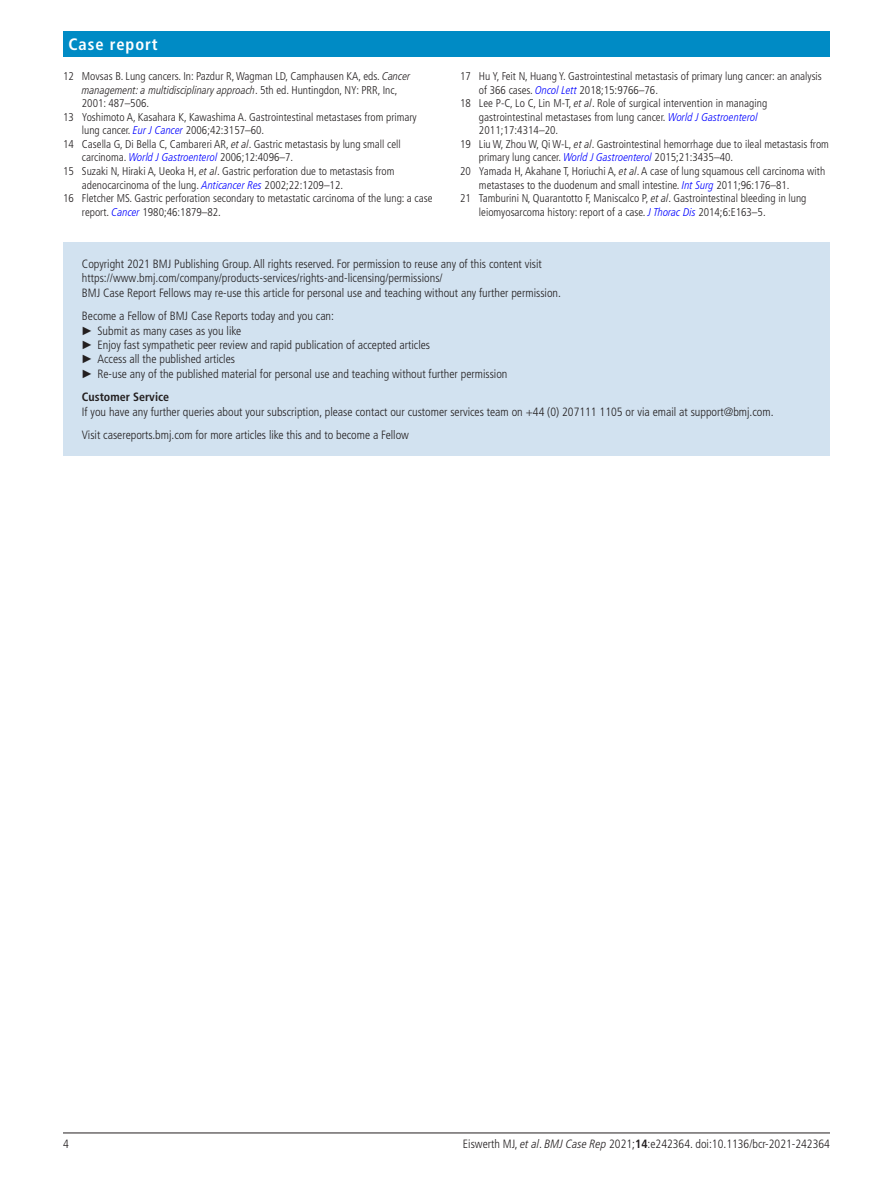
<style>
.page{position:relative;width:893px;height:1191px;background:#fff}
.page>*{position:absolute;margin:0;border:0;box-sizing:border-box;transform-origin:0 0}
.t1{font:700 condensed 16.5px "Frutiger LT Pro";letter-spacing:.055em;color:#fff}
.t2{font:300 condensed 12px/14.4px "Frutiger LT Pro";color:#231f20}
.t3{font:700 condensed 12px "Frutiger LT Pro";color:#231f20}
.t4{font:300 condensed 11.25px "Frutiger LT Pro";color:#231f20}
.t5{font:italic 300 condensed 11.25px "Frutiger LT Pro";color:#231f20}
.s1{font-style:italic}
.s2{font-style:normal}
.s3{font-style:italic;color:#00f}
.s4{font-family:"Arial";font-weight:400;font-stretch:normal}
.s5{font-weight:700}
</style>
<div class="page">
<hr style="left:63px;top:1132px;width:767px;height:1px;background:#231f20">
<div style="left:63px;top:31px;width:767px;height:25px;background:#008bc5"></div>
<div style="left:63px;top:242px;width:767px;height:213px;background:#d2e2f0"></div>
<h1 class="t1" style="left:69px;top:34px;width:91px">Case report</h1>
<p class="t4" style="left:63px;top:70px;width:349px">12 Movsas B. Lung cancers. In: Pazdur R, Wagman LD, Camphausen KA, eds. <span class="s1">Cancer</span></p>
<p class="t5" style="left:82px;top:84px;width:317px">management: a multidisciplinary approach<span class="s2">. 5th ed. Huntingdon, NY: PRR, Inc,</span></p>
<p class="t4" style="left:82px;top:97px;width:69px">2001: 487–506.</p>
<p class="t4" style="left:63px;top:111px;width:355px">13 Yoshimoto A, Kasahara K, Kawashima A. Gastrointestinal metastases from primary</p>
<p class="t4" style="left:82px;top:124px;width:184px">lung cancer. <span class="s3">Eur J Cancer</span> 2006;42:3157–60.</p>
<p class="t4" style="left:63px;top:138px;width:339px">14 Casella G, Di Bella C, Cambareri AR, <span class="s1">et al</span>. Gastric metastasis by lung small cell</p>
<p class="t4" style="left:82px;top:151px;width:213px">carcinoma. <span class="s3">World J Gastroenterol</span> 2006;12:4096–7.</p>
<p class="t4" style="left:63px;top:165px;width:333px">15 Suzaki N, Hiraki A, Ueoka H, <span class="s1">et al</span>. Gastric perforation due to metastasis from</p>
<p class="t4" style="left:82px;top:178px;width:263px">adenocarcinoma of the lung. <span class="s3">Anticancer Res</span> 2002;22:1209–12.</p>
<p class="t4" style="left:63px;top:192px;width:371px">16 Fletcher MS. Gastric perforation secondary to metastatic carcinoma of the lung: a case</p>
<p class="t4" style="left:82px;top:205px;width:141px">report. <span class="s3">Cancer</span> 1980;46:1879–82.</p>
<p class="t4" style="left:460px;top:70px;width:363px">17 Hu Y, Feit N, Huang Y. Gastrointestinal metastasis of primary lung cancer: an analysis</p>
<p class="t4" style="left:479px;top:84px;width:181px">of 366 cases. <span class="s3">Oncol Lett</span> 2018;15:9766–76.</p>
<p class="t4" style="left:460px;top:97px;width:309px">18 Lee P-C, Lo C, Lin M-T, <span class="s1">et al</span>. Role of surgical intervention in managing</p>
<p class="t4" style="left:479px;top:111px;width:280px">gastrointestinal metastases from lung cancer. <span class="s3">World J Gastroenterol</span></p>
<p class="t4" style="left:479px;top:124px;width:81px">2011;17:4314–20.</p>
<p class="t4" style="left:460px;top:138px;width:370px">19 Liu W, Zhou W, Qi W-L, <span class="s1">et al</span>. Gastrointestinal hemorrhage due to ileal metastasis from</p>
<p class="t4" style="left:479px;top:151px;width:256px">primary lung cancer. <span class="s3">World J Gastroenterol</span> 2015;21:3435–40.</p>
<p class="t4" style="left:460px;top:165px;width:367px">20 Yamada H, Akahane T, Horiuchi A, <span class="s1">et al</span>. A case of lung squamous cell carcinoma with</p>
<p class="t4" style="left:479px;top:178px;width:312px">metastases to the duodenum and small intestine. <span class="s3">Int Surg</span> 2011;96:176–81.</p>
<p class="t4" style="left:460px;top:192px;width:348px">21 Tamburini N, Quarantotto F, Maniscalco P, <span class="s1">et al</span>. Gastrointestinal bleeding in lung</p>
<p class="t4" style="left:479px;top:205px;width:288px">leiomyosarcoma history: report of a case. <span class="s3">J Thorac Dis</span> 2014;6:E163–5.</p>
<p class="t2" style="left:82px;top:257px;width:481px">Copyright 2021 BMJ Publishing Group. All rights reserved. For permission to reuse any of this content visit https://www.bmj.com/company/products-services/rights-and-licensing/permissions/<br>BMJ Case Report Fellows may re-use this article for personal use and teaching without any further permission.</p>
<p class="t2" style="left:81px;top:309px;width:428px">Become a Fellow of BMJ Case Reports today and you can:<br><span class="s4">►</span> Submit as many cases as you like<br><span class="s4">►</span> Enjoy fast sympathetic peer review and rapid publication of accepted articles<br><span class="s4">►</span> Access all the published articles<br><span class="s4">►</span> Re-use any of the published material for personal use and teaching without further permission</p>
<p class="t3" style="left:82px;top:390px;width:89px">Customer Service</p>
<p class="t2" style="left:82px;top:400px;width:693px;line-height:23.4px">If you have any further queries about your subscription, please contact our customer services team on +44 (0) 207111 1105 or via email at support@bmj.com.<br>Visit casereports.bmj.com for more articles like this and to become a Fellow</p>
<p class="t2" style="left:63px;top:1136px;width:7px">4</p>
<p class="t2" style="left:463px;top:1136px;width:369px">Eiswerth MJ, <span class="s1">et al</span>. <span class="s1">BMJ Case Rep</span> 2021;<span class="s5">14</span>:e242364. doi:10.1136/bcr-2021-242364</p>
</div>
